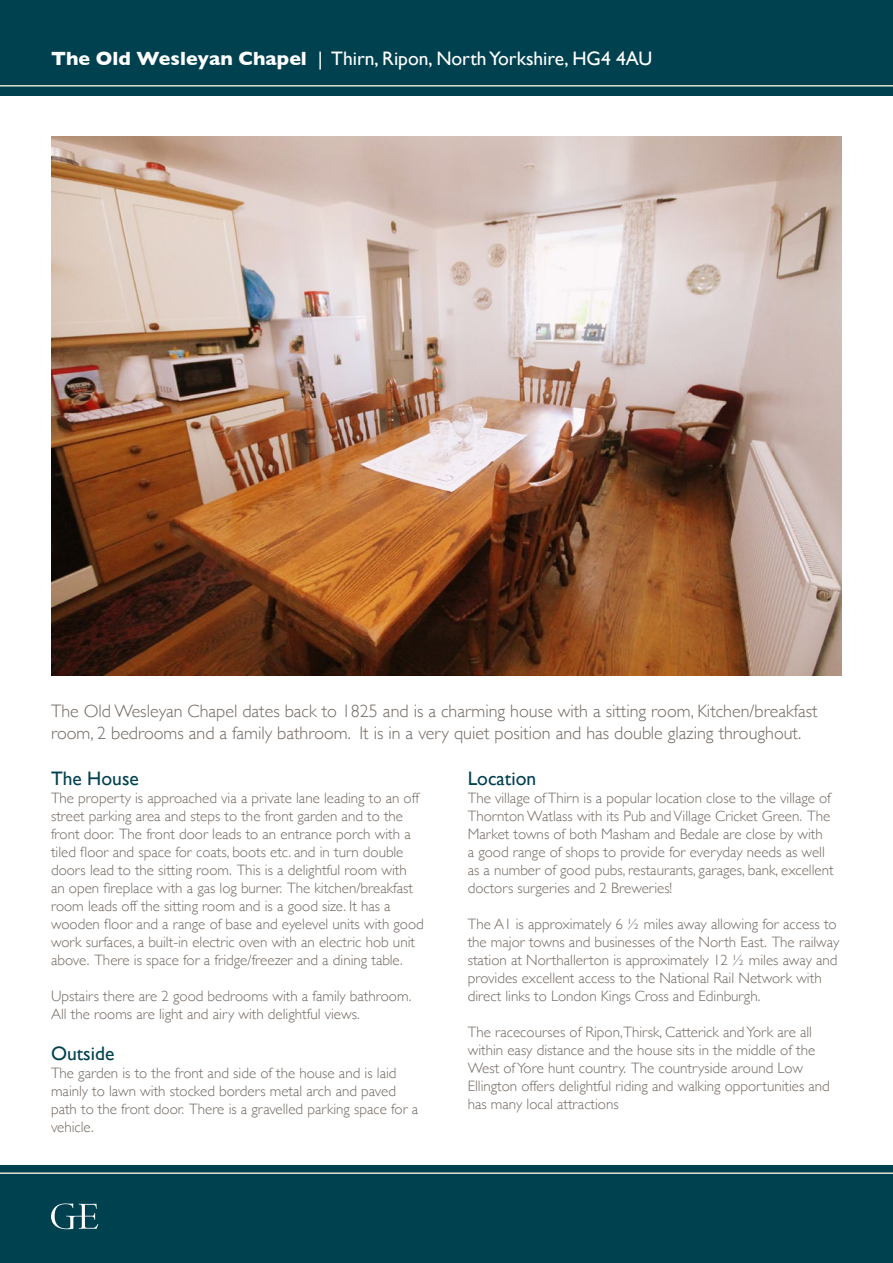
<style>
.page{position:relative;width:893px;height:1263px;background:#fff}
.page>*{position:absolute;margin:0;border:0;box-sizing:border-box;transform-origin:0 0}
.t1{font:19.5px "Gill Sans";color:#fff}
.t2{font:19.5px "Gill Sans";color:#004150}
.t3{font:300 18px/21.6px "Gill Sans";color:#726861}
.t4{font:300 15px/18px "Gill Sans";color:#726861}
.s1{font-weight:700}
</style>
<div class="page">
<div style="left:0;top:0;width:893px;height:96px;background:#004150"></div>
<hr style="left:0;top:85px;width:893px;height:2px;background:#e2e0d0">
<div style="left:0;top:1165px;width:893px;height:98px;background:#004150"></div>
<svg style="left:51px;top:1203px;width:47px;height:26px"></svg>
<hr style="left:0;top:1172px;width:893px;height:2px;background:#e2e0d0">
<img style="left:51px;top:136px;width:791px;height:539px">
<p class="t1" style="left:51px;top:46px;width:603px"><span class="s1">The Old Wesleyan Chapel</span> | Thirn, Ripon, North Yorkshire, HG4 4AU</p>
<p class="t3" style="left:51px;top:700px;width:768px">The Old Wesleyan Chapel dates back to 1825 and is a charming house with a sitting room, Kitchen/breakfast room, 2 bedrooms and a family bathroom. It is in a very quiet position and has double glazing throughout.</p>
<p class="t2" style="left:468px;top:767px;width:70px">Location</p>
<p class="t4" style="left:468px;top:788px;width:367px">The village of Thirn is a popular location close to the village of Thornton Watlass with its Pub and Village Cricket Green. The Market towns of both Masham and Bedale are close by with<br>a good range of shops to provide for everyday needs as well as a number of good pubs, restaurants, garages, bank, excellent doctors surgeries and 2 Breweries!</p>
<p class="t4" style="left:468px;top:914px;width:373px">The A1 is approximately 6 ½ miles away allowing for access to the major towns and businesses of the North East. The railway station at Northallerton is approximately 12 ½ miles away and provides excellent access to the National Rail Network with direct links to London Kings Cross and Edinburgh.</p>
<p class="t4" style="left:468px;top:1022px;width:364px">The racecourses of Ripon,Thirsk, Catterick and York are all within easy distance and the house sits in the middle of the West of Yore hunt country. The countryside around Low Ellington offers delightful riding and walking opportunities and has many local attractions</p>
<p class="t2" style="left:51px;top:767px;width:89px">The House</p>
<p class="t4" style="left:51px;top:788px;width:374px">The property is approached via a private lane leading to an off street parking area and steps to the front garden and to the front door. The front door leads to an entrance porch with a tiled floor and space for coats, boots etc. and in turn double doors lead to the sitting room. This is a delightful room with an open fireplace with a gas log burner. The kitchen/breakfast room leads off the sitting room and is a good size. It has a wooden floor and a range of base and eyelevel units with good work surfaces, a built-in electric oven with an electric hob unit above. There is space for a fridge/freezer and a dining table.</p>
<p class="t4" style="left:51px;top:986px;width:362px">Upstairs there are 2 good bedrooms with a family bathroom.<br>All the rooms are light and airy with delightful views.</p>
<p class="t2" style="left:51px;top:1042px;width:65px">Outside</p>
<p class="t4" style="left:51px;top:1064px;width:369px">The garden is to the front and side of the house and is laid mainly to lawn with stocked borders metal arch and paved path to the front door. There is a gravelled parking space for a vehicle.</p>
</div>
